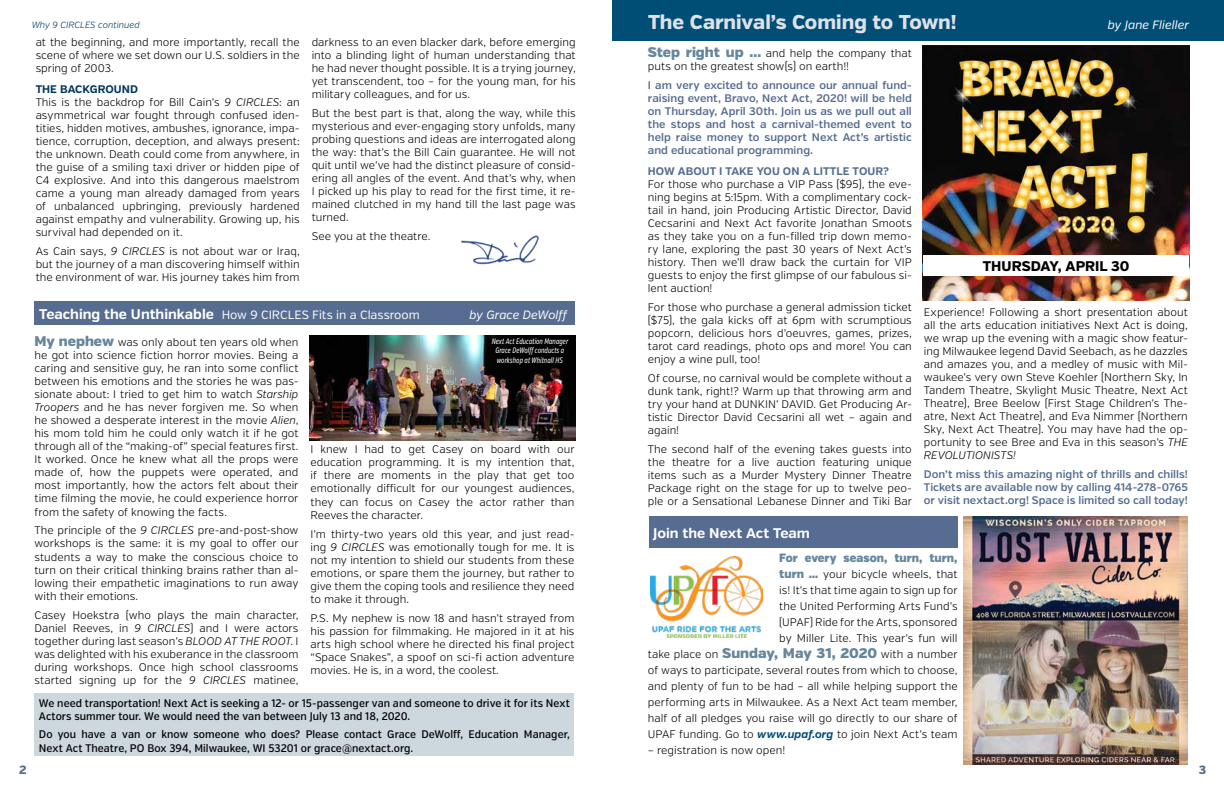
<style>
.page{position:relative;width:1224px;height:792px;background:#fff}
.page>*{position:absolute;margin:0;border:0;box-sizing:border-box;transform-origin:0 0}
.t1{font:800 20px "Verb";color:#dde2e9}
.t2{font:700 14px "Verb";color:#fff}
.t3{font:800 14px "Verb";color:#000}
.t4{font:12px "Verb";letter-spacing:-.005em;color:#fff}
.t5{font:italic 12px "Verb";letter-spacing:-.005em;color:#fff}
.t6{font:900 12px "Verb Cond";color:#66869d}
.t7{font:800 12px "Verb";color:#566c90}
.t8{font:300 11px/13px "Verb";color:#000;text-align:justify}
.t9{font:600 11px/13px "Verb";letter-spacing:.005em;color:#566c90;text-align:justify}
.t10{font:500 11px/13px "Verb Cond";letter-spacing:.005em;color:#000}
.t11{font:700 11px "Verb";letter-spacing:.005em;color:#566c90}
.t12{font:italic 300 9px "Verb";color:#00355b}
.t13{font:italic 8px/9.6px "Verb Comp";color:#fff;text-align:center}
.s1{font-weight:700;color:#00355b}
.s2{font-style:italic}
.s3{font-weight:700;font-size:14px}
.s4{font-weight:900;font-size:14px;color:#66869d}
.s5{font-family:"Verb Cond";font-weight:900;font-size:12px;color:#66869d}
.s6{font-weight:700;font-style:italic;color:#004e76}
</style>
<div class="page">
<div style="left:649px;top:517px;width:309px;height:31px;background:#566c90"></div>
<img style="left:461px;top:235px;width:78px;height:30px">
<img style="left:923px;top:45px;width:266px;height:256px">
<div style="left:923px;top:255px;width:266px;height:20px;background:#fff"></div>
<div style="left:35px;top:301px;width:540px;height:24px;background:#566c90"></div>
<img style="left:651px;top:557px;width:111px;height:81px">
<img style="left:963px;top:517px;width:225px;height:248px">
<img style="left:309px;top:335px;width:267px;height:105px">
<div style="left:34px;top:693px;width:540px;height:63px;background:#ccd7de"></div>
<div style="left:612px;top:0;width:612px;height:40px;background:#004e76"></div>
<p class="t12" style="left:32px;top:20px;width:110px">Why 9 CIRCLES continued</p>
<p class="t8" style="left:36px;top:36px;width:266px">at the beginning, and more importantly, recall the scene of where we set down our U.S. soldiers in the spring of 2003.</p>
<p class="t8" style="left:36px;top:83px;width:266px;text-align:left"><span class="s1">THE BACKGROUND<br></span>This is the backdrop for Bill Cain’s <span class="s2">9 CIRCLES</span>: an asymmetrical war fought through confused iden&shy;tities, hidden motives, ambushes, ignorance, impa&shy;tience, corruption, deception, and always present: the unknown. Death could come from anywhere, in the guise of a smiling taxi driver or hidden pipe of C4 explosive. And into this dangerous maelstrom came a young man already damaged from years of unbalanced upbringing, previously hardened against empathy and vulnerability. Growing up, his survival had depended on it.</p>
<p class="t8" style="left:36px;top:245px;width:266px">As Cain says, <span class="s2">9 CIRCLES</span> is not about war or Iraq, but the journey of a man discovering himself within the environment of war. His journey takes him from</p>
<p class="t8" style="left:312px;top:36px;width:266px">darkness to an even blacker dark, before emerging into a blinding light of human understanding that he had never thought possible. It is a trying journey, yet transcendent, too – for the young man, for his military colleagues, and for us.</p>
<p class="t8" style="left:312px;top:107px;width:266px">But the best part is that, along the way, while this mysterious and ever-engaging story unfolds, many probing questions and ideas are interrogated along the way: that’s the Bill Cain guarantee. He will not quit until we’ve had the distinct pleasure of consid&shy;ering all angles of the event. And that’s why, when I picked up his play to read for the first time, it re&shy;mained clutched in my hand till the last page was turned.</p>
<p class="t8" style="left:312px;top:230px;width:120px">See you at the theatre.</p>
<p class="t4" style="left:39px;top:307px;width:382px"><span class="s3">Teaching the Unthinkable</span> How 9 CIRCLES Fits in a Classroom</p>
<p class="t5" style="left:470px;top:307px;width:99px">by Grace DeWolff</p>
<p class="t13" style="left:492px;top:336px;width:78px">Next Act Education Manager<br>Grace DeWolff conducts a workshop at Whitnall HS</p>
<p class="t8" style="left:34px;top:336px;width:266px"><span class="s4">My nephew</span> was only about ten years old when he got into science fiction horror movies. Being a caring and sensitive guy, he ran into some conflict between his emotions and the stories he was pas&shy;sionate about: I tried to get him to watch <span class="s2">Starship Troopers</span> and he has never forgiven me. So when he showed a desperate interest in the movie <span class="s2">Alien</span>, his mom told him he could only watch it if he got through all of the “making-of” special features first.<br>It worked. Once he knew what all the props were made of, how the puppets were operated, and most importantly, how the actors felt about their time filming the movie, he could experience horror from the safety of knowing the facts.</p>
<p class="t8" style="left:34px;top:524px;width:266px">The principle of the <span class="s2">9 CIRCLES</span> pre-and-post-show workshops is the same: it is my goal to offer our students a way to make the conscious choice to turn on their critical thinking brains rather than al&shy;lowing their empathetic imaginations to run away with their emotions.</p>
<p class="t8" style="left:34px;top:608px;width:266px">Casey Hoekstra (who plays the main character, Daniel Reeves, in <span class="s2">9 CIRCLES</span>) and I were actors together during last season’s <span class="s2">BLOOD AT THE ROOT</span>. I was delighted with his exuberance in the classroom during workshops. Once high school classrooms started signing up for the <span class="s2">9 CIRCLES</span> matinee,</p>
<p class="t8" style="left:310px;top:443px;width:266px">I knew I had to get Casey on board with our education programming. It is my intention that, if there are moments in the play that get too emotionally difficult for our youngest audiences, they can focus on Casey the actor rather than Reeves the character.</p>
<p class="t8" style="left:310px;top:527px;width:266px">I’m thirty-two years old this year, and just read&shy;ing <span class="s2">9 CIRCLES</span> was emotionally tough for me. It is not my intention to shield our students from these emotions, or spare them the journey, but rather to give them the coping tools and resilience they need to make it through.</p>
<p class="t8" style="left:310px;top:611px;width:266px">P.S. My nephew is now 18 and hasn’t strayed from his passion for filmmaking. He majored in it at his arts high school where he directed his final project “Space Snakes”, a spoof on sci-fi action adventure movies. He is, in a word, the coolest.</p>
<p class="t10" style="left:39px;top:696px;width:532px">We need transportation! Next Act is seeking a 12- or 15-passenger van and someone to drive it for its Next<br>Actors summer tour. We would need the van between July 13 and 18, 2020.</p>
<p class="t10" style="left:39px;top:728px;width:532px">Do you have a van or know someone who does? Please contact Grace DeWolff, Education Manager,<br>Next Act Theatre, PO Box 394, Milwaukee, WI 53201 or grace@nextact.org.</p>
<h1 class="t1" style="left:648px;top:10px;width:310px">The Carnival’s Coming to Town!</h1>
<p class="t5" style="left:1108px;top:18px;width:83px">by Jane Flieller</p>
<p class="t8" style="left:648px;top:46px;width:265px"><span class="s4">Step right up ...</span> and help the company that puts on the greatest show(s) on earth!!</p>
<p class="t9" style="left:648px;top:78px;width:266px">I am very excited to announce our annual fund&shy;raising event, Bravo, Next Act, 2020! will be held on Thursday, April 30th. Join us as we pull out all the stops and host a carnival-themed event to help raise money to support Next Act’s artistic and educational programming.</p>
<p class="t11" style="left:648px;top:164px;width:243px">HOW ABOUT I TAKE YOU ON A LITTLE TOUR?</p>
<p class="t8" style="left:648px;top:178px;width:266px">For those who purchase a VIP Pass ($95), the eve&shy;ning begins at 5:15pm. With a complimentary cock&shy;tail in hand, join Producing Artistic Director, David Cecsarini and Next Act favorite Jonathan Smoots as they take you on a fun-filled trip down memo&shy;ry lane, exploring the past 30 years of Next Act’s history. Then we’ll draw back the curtain for VIP guests to enjoy the first glimpse of our fabulous si&shy;lent auction!</p>
<p class="t8" style="left:648px;top:301px;width:266px">For those who purchase a general admission ticket ($75), the gala kicks off at 6pm with scrumptious popcorn, delicious hors d’oeuvres, games, prizes, tarot card readings, photo ops and more! You can enjoy a wine pull, too!</p>
<p class="t8" style="left:648px;top:372px;width:266px">Of course, no carnival would be complete without a dunk tank, right!? Warm up that throwing arm and try your hand at DUNKIN’ DAVID. Get Producing Ar&shy;tistic Director David Cecsarini all wet – again and again!</p>
<p class="t8" style="left:648px;top:443px;width:266px">The second half of the evening takes guests into the theatre for a live auction featuring unique items such as a Murder Mystery Dinner Theatre Package right on the stage for up to twelve peo&shy;ple or a Sensational Lebanese Dinner and Tiki Bar</p>
<p class="t2" style="left:653px;top:525px;width:158px">Join the Next Act Team</p>
<p class="t3" style="left:983px;top:258px;width:148px">THURSDAY, APRIL 30</p>
<p class="t8" style="left:924px;top:306px;width:266px">Experience! Following a short presentation about all the arts education initiatives Next Act is doing, we wrap up the evening with a magic show featur&shy;ing Milwaukee legend David Seebach, as he dazzles and amazes you, and a medley of music with Mil&shy;waukee’s very own Steve Koehler (Northern Sky, In Tandem Theatre, Skylight Music Theatre, Next Act Theatre), Bree Beelow (First Stage Children’s The&shy;atre, Next Act Theatre), and Eva Nimmer (Northern Sky, Next Act Theatre). You may have had the op&shy;portunity to see Bree and Eva in this season’s <span class="s2">THE REVOLUTIONISTS!</span></p>
<p class="t9" style="left:924px;top:468px;width:266px">Don’t miss this amazing night of thrills and chills!<br>Tickets are available now by calling 414-278-0765 or visit nextact.org! Space is limited so call today!</p>
<p class="t6" style="left:779px;top:551px;width:180px">For every season, turn, turn,</p>
<p class="t8" style="left:648px;top:567px;width:311px;line-height:16px;text-align:right"><span class="s5">turn …</span> your bicycle wheels, that<br>is! It’s that time again to sign up for<br>the United Performing Arts Fund’s<br>(UPAF) Ride for the Arts, sponsored<br>by Miller Lite. This year’s fun will<br>take place on <span class="s4">Sunday, May 31, 2020</span> with a number of ways to participate, several routes from which to choose, and plenty of fun to be had – all while helping support the performing arts in Milwaukee. As a Next Act team member, half of all pledges you raise will go directly to our share of UPAF funding. Go to <span class="s6">www.upaf.org</span> to join Next Act’s team</p>
<p class="t8" style="left:648px;top:744px;width:139px">– registration is now open!</p>
<p class="t7" style="left:19px;top:762px;width:9px">2</p>
<p class="t7" style="left:1199px;top:762px;width:9px">3</p>
</div>
